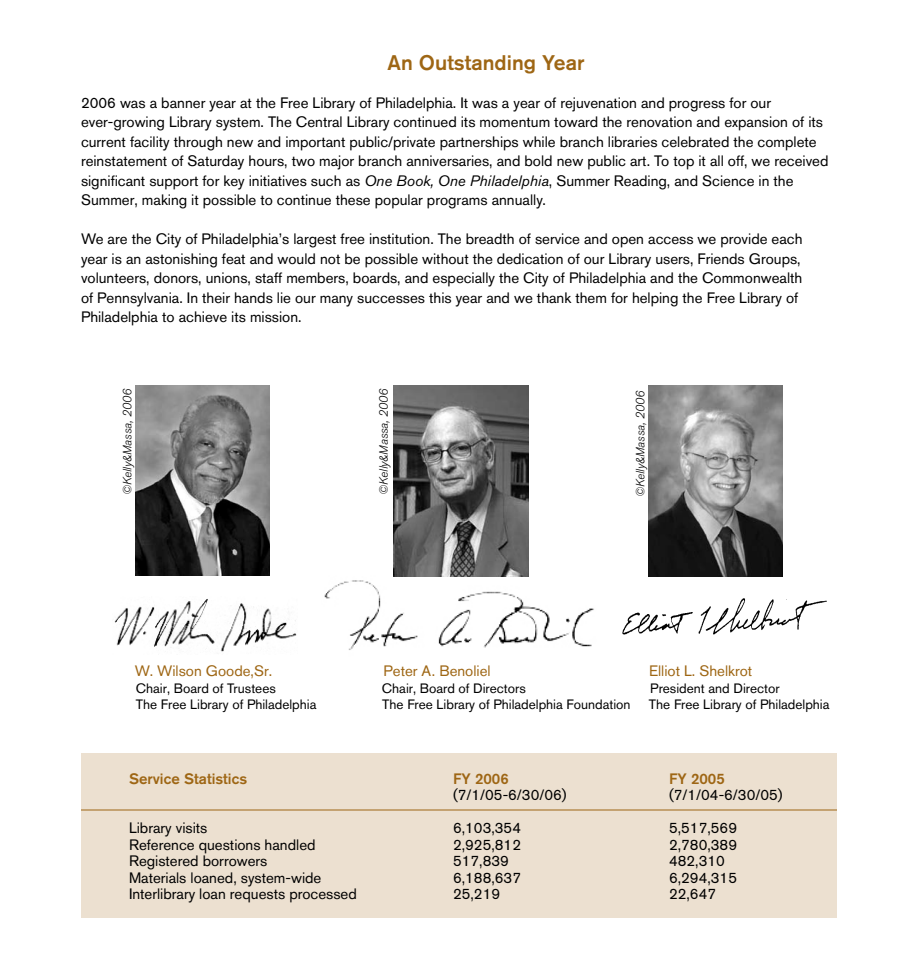
<style>
.page{position:relative;width:918px;height:972px;background:#fff}
.page>*{position:absolute;margin:0;border:0;box-sizing:border-box;transform-origin:0 0}
.t1{font:500 21px "Akzidenz Grotesk BQ";color:#9e6614}
.t2{font:15px/19.5px "Akzidenz Grotesk BQ";color:#000}
.t3{font:15px "Akzidenz Grotesk BQ";color:#9e6614}
.t4{font:500 15px "Akzidenz Grotesk BQ";color:#9e6614}
.t5{font:13.5px "Akzidenz Grotesk BQ";color:#000}
.t6{font:italic 300 12px "Akzidenz Grotesk BQ";color:#000}
.s1{font-style:italic}
</style>
<div class="page">
<img style="left:324px;top:572px;width:270px;height:78px">
<img style="left:114px;top:599px;width:183px;height:53px">
<img style="left:622px;top:598px;width:205px;height:37px">
<img style="left:648px;top:386px;width:135px;height:190px">
<img style="left:393px;top:385px;width:135px;height:191px">
<img style="left:135px;top:385px;width:135px;height:191px">
<div style="left:81px;top:753px;width:756px;height:165px;background:#ece0d0"></div>
<hr style="left:81px;top:810px;width:756px;height:1px;background:#9e6614">
<h1 class="t1" style="left:388px;top:50px;width:198px">An Outstanding Year</h1>
<p class="t2" style="left:81px;top:93px;width:749px">2006 was a banner year at the Free Library of Philadelphia. It was a year of rejuvenation and progress for our ever-growing Library system. The Central Library continued its momentum toward the renovation and expansion of its current facility through new and important public/private partnerships while branch libraries celebrated the complete reinstatement of Saturday hours, two major branch anniversaries, and bold new public art. To top it all off, we received significant support for key initiatives such as <span class="s1">One Book, One Philadelphia</span>, Summer Reading, and Science in the Summer, making it possible to continue these popular programs annually.</p>
<p class="t2" style="left:81px;top:229px;width:723px">We are the City of Philadelphia’s largest free institution. The breadth of service and open access we provide each year is an astonishing feat and would not be possible without the dedication of our Library users, Friends Groups, volunteers, donors, unions, staff members, boards, and especially the City of Philadelphia and the Commonwealth of Pennsylvania. In their hands lie our many successes this year and we thank them for helping the Free Library of Philadelphia to achieve its mission.</p>
<p class="t6" style="left:121px;top:495px;width:108px;rotate:-90deg">©Kelly&amp;Massa, 2006</p>
<p class="t6" style="left:377px;top:495px;width:108px;rotate:-90deg">©Kelly&amp;Massa, 2006</p>
<p class="t6" style="left:634px;top:497px;width:108px;rotate:-90deg">©Kelly&amp;Massa, 2006</p>
<p class="t3" style="left:135px;top:662px;width:139px">W. Wilson Goode,Sr.</p>
<p class="t3" style="left:384px;top:662px;width:109px">Peter A. Benoliel</p>
<p class="t3" style="left:649px;top:662px;width:105px">Elliot L. Shelkrot</p>
<p class="t5" style="left:136px;top:680px;width:141px">Chair, Board of Trustees</p>
<p class="t5" style="left:382px;top:680px;width:145px">Chair, Board of Directors</p>
<p class="t5" style="left:650px;top:680px;width:131px">President and Director</p>
<p class="t5" style="left:136px;top:697px;width:182px">The Free Library of Philadelphia</p>
<p class="t5" style="left:382px;top:697px;width:250px">The Free Library of Philadelphia Foundation</p>
<p class="t5" style="left:649px;top:697px;width:182px">The Free Library of Philadelphia</p>
<p class="t4" style="left:129px;top:769px;width:120px">Service Statistics</p>
<p class="t4" style="left:453px;top:769px;width:57px">FY 2006</p>
<p class="t4" style="left:669px;top:769px;width:57px">FY 2005</p>
<p class="t2" style="left:453px;top:785px;width:115px">(7/1/05-6/30/06)</p>
<p class="t2" style="left:669px;top:785px;width:115px">(7/1/04-6/30/05)</p>
<p class="t2" style="left:129px;top:818px;width:80px">Library visits</p>
<p class="t2" style="left:453px;top:818px;width:70px">6,103,354</p>
<p class="t2" style="left:669px;top:818px;width:70px">5,517,569</p>
<p class="t2" style="left:129px;top:835px;width:188px">Reference questions handled</p>
<p class="t2" style="left:453px;top:835px;width:70px">2,925,812</p>
<p class="t2" style="left:669px;top:835px;width:70px">2,780,389</p>
<p class="t2" style="left:129px;top:851px;width:140px">Registered borrowers</p>
<p class="t2" style="left:453px;top:851px;width:57px">517,839</p>
<p class="t2" style="left:669px;top:851px;width:57px">482,310</p>
<p class="t2" style="left:129px;top:868px;width:194px">Materials loaned, system-wide</p>
<p class="t2" style="left:453px;top:868px;width:70px">6,188,637</p>
<p class="t2" style="left:669px;top:868px;width:70px">6,294,315</p>
<p class="t2" style="left:129px;top:884px;width:229px">Interlibrary loan requests processed</p>
<p class="t2" style="left:453px;top:884px;width:49px">25,219</p>
<p class="t2" style="left:669px;top:884px;width:49px">22,647</p>
</div>
